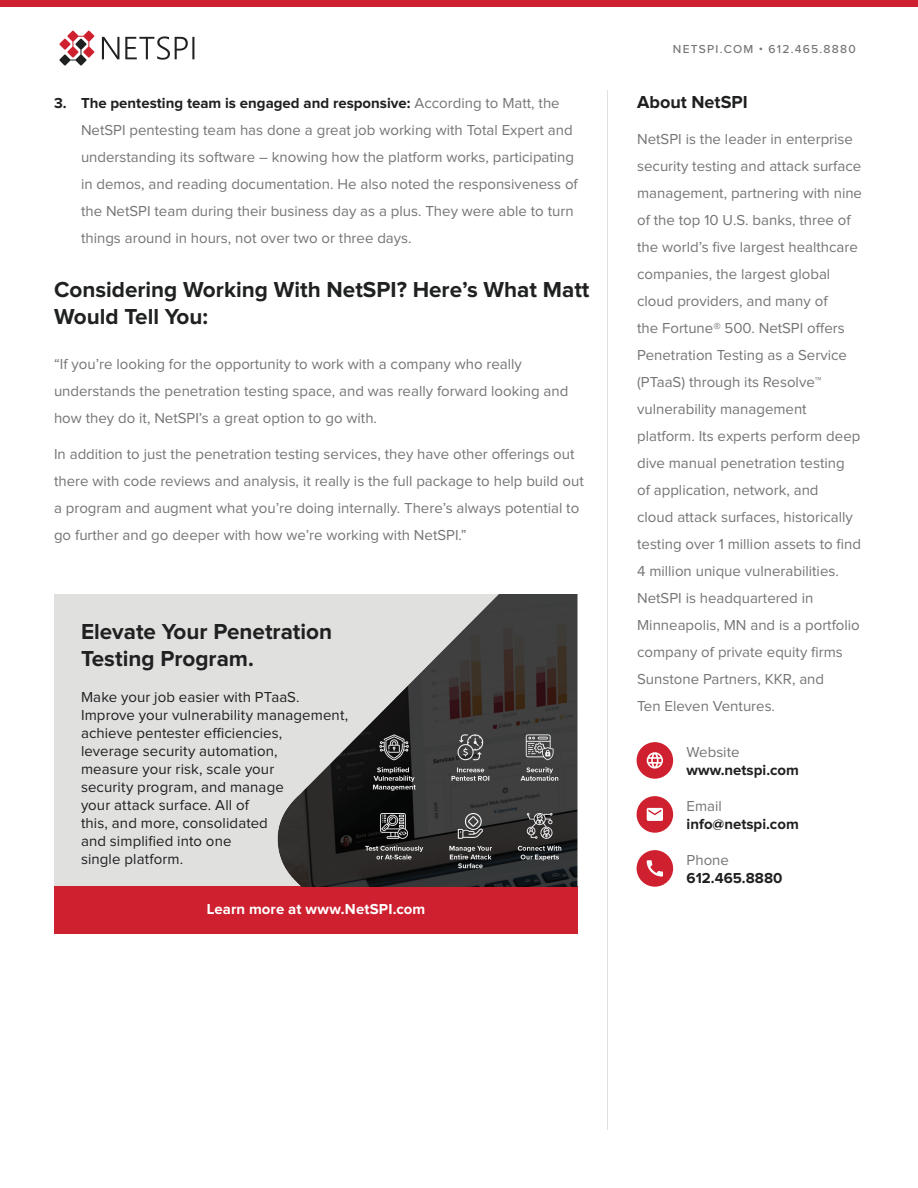
<style>
.page{position:relative;width:918px;height:1188px;background:#fff}
.page>*{position:absolute;margin:0;border:0;box-sizing:border-box;transform-origin:0 0}
.t1{font:700 22.5px/27px "Proxima Nova";color:#1f2020}
.t2{font:700 18px "Proxima Nova";color:#1f2020}
.t3{font:15px/27px "Proxima Nova";color:#767575}
.t4{font:15px/18px "Proxima Nova";letter-spacing:.005em;color:#1f2020}
.t5{font:700 15px "Proxima Nova";color:#1f2020}
.t6{font:700 15px "Proxima Nova";letter-spacing:.005em;color:#fff}
.t7{font:500 12px "Proxima Nova";letter-spacing:.1em;color:#767575}
.s1{font-weight:700;color:#1f2020}
</style>
<div class="page">
<div style="left:0;top:0;width:918px;height:7px;background:#cf202f"></div>
<svg style="left:59px;top:31px;width:35px;height:35px"></svg>
<svg style="left:102px;top:36px;width:92px;height:24px"></svg>
<hr style="left:607px;top:90px;width:1px;height:1039px;background:#e0e1df">
<div style="left:637px;top:850px;width:36px;height:37px;background:#cf202f;border-radius:50%"></div>
<svg style="left:647px;top:860px;width:16px;height:17px"></svg>
<div style="left:637px;top:796px;width:36px;height:37px;background:#cf202f;border-radius:50%"></div>
<svg style="left:647px;top:808px;width:16px;height:13px"></svg>
<div style="left:637px;top:742px;width:36px;height:37px;background:#cf202f;border-radius:50%"></div>
<svg style="left:647px;top:752px;width:16px;height:17px"></svg>
<div style="left:54px;top:594px;width:524px;height:293px;background:#e0e1df"></div>
<div style="left:54px;top:887px;width:524px;height:47px;background:#cf202f"></div>
<img style="left:231px;top:594px;width:347px;height:293px">
<p class="t3" style="left:81px;top:90px;width:498px;text-indent:-27px"><span class="s1">3. The pentesting team is engaged and responsive:</span> According to Matt, the NetSPI pentesting team has done a great job working with Total Expert and understanding its software – knowing how the platform works, participating in demos, and reading documentation. He also noted the responsiveness of the NetSPI team during their business day as a plus. They were able to turn things around in hours, not over two or three days.</p>
<h1 class="t1" style="left:54px;top:277px;width:537px">Considering Working With NetSPI? Here’s What Matt<br>Would Tell You:</h1>
<p class="t3" style="left:54px;top:351px;width:516px">“If you’re looking for the opportunity to work with a company who really understands the penetration testing space, and was really forward looking and how they do it, NetSPI’s a great option to go with.</p>
<p class="t3" style="left:54px;top:441px;width:531px">In addition to just the penetration testing services, they have other offerings out there with code reviews and analysis, it really is the full package to help build out a program and augment what you’re doing internally. There’s always potential to go further and go deeper with how we’re working with NetSPI.”</p>
<h1 class="t1" style="left:81px;top:619px;width:253px">Elevate Your Penetration<br>Testing Program.</h1>
<p class="t4" style="left:81px;top:689px;width:269px">Make your job easier with PTaaS.<br>Improve your vulnerability management, achieve pentester efficiencies,<br>leverage security automation,<br>measure your risk, scale your<br>security program, and manage<br>your attack surface. All of<br>this, and more, consolidated<br>and simplified into one<br>single platform.</p>
<p class="t6" style="left:207px;top:902px;width:220px">Learn more at www.NetSPI.com</p>
<p class="t7" style="left:673px;top:40px;width:184px">NETSPI.COM • 612.465.8880</p>
<p class="t2" style="left:637px;top:94px;width:112px">About NetSPI</p>
<p class="t3" style="left:637px;top:126px;width:226px">NetSPI is the leader in enterprise security testing and attack surface management, partnering with nine of the top 10 U.S. banks, three of the world’s five largest healthcare companies, the largest global cloud providers, and many of<br>the Fortune® 500. NetSPI offers<br>Penetration Testing as a Service (PTaaS) through its Resolve™ vulnerability management platform. Its experts perform deep dive manual penetration testing<br>of application, network, and<br>cloud attack surfaces, historically testing over 1 million assets to find<br>4 million unique vulnerabilities.<br>NetSPI is headquartered in<br>Minneapolis, MN and is a portfolio company of private equity firms<br>Sunstone Partners, KKR, and<br>Ten Eleven Ventures.</p>
<p class="t3" style="left:687px;top:739px;width:54px">Website</p>
<p class="t5" style="left:687px;top:763px;width:114px">www.netspi.com</p>
<p class="t3" style="left:687px;top:793px;width:37px">Email</p>
<p class="t5" style="left:687px;top:817px;width:114px">info@netspi.com</p>
<p class="t3" style="left:687px;top:847px;width:44px">Phone</p>
<p class="t5" style="left:687px;top:871px;width:97px">612.465.8880</p>
</div>
